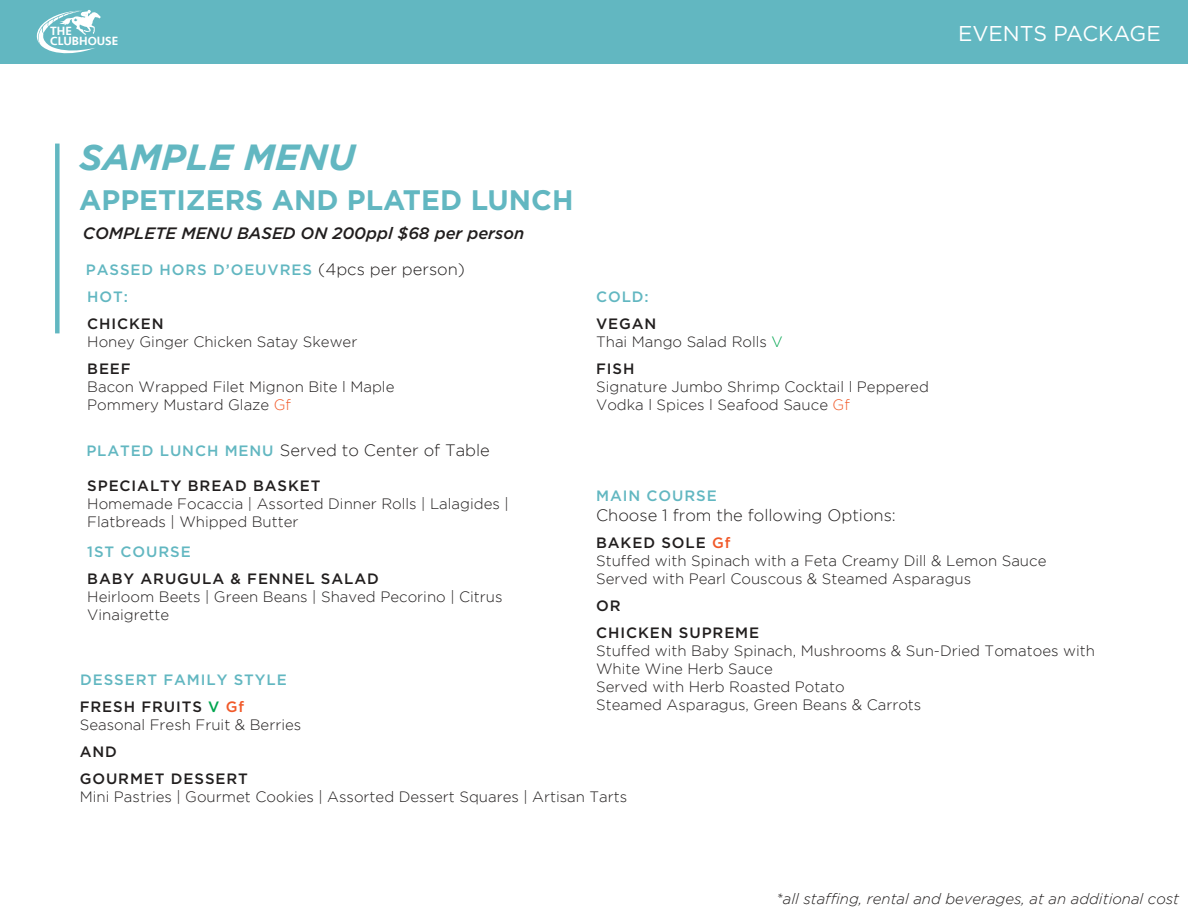
<style>
.page{position:relative;width:1188px;height:918px;background:#fff}
.page>*{position:absolute;margin:0;border:0;box-sizing:border-box;transform-origin:0 0}
.t1{font:italic 700 36.3px "Gotham";color:#62b7c1}
.t2{font:700 28.2px "Gotham";color:#62b7c1}
.t3{font:21.45px "Gotham";color:#fff}
.t4{font:300 16.5px "Gotham";color:#211e1e}
.t5{font:italic 500 16.5px "Gotham";color:#211e1e}
.t6{font:300 15px/18px "Gotham";color:#211e1e}
.t7{font:500 15px/27.8px "Gotham";letter-spacing:.06em;color:#62b7c1}
.t8{font:500 15px/27px "Gotham";letter-spacing:.06em;color:#211e1e}
.t9{font:italic 300 15px "Gotham";color:#211e1e}
.t10{font:500 12.3px/10.6px "Seravek";color:#fff}
.s1{font-weight:300;font-size:16.5px;color:#211e1e}
.s2{color:#f15929}
.s3{font-weight:500;font-size:15px;color:#62b7c1}
.s4{font-weight:500}
.s5{color:#00a54f}
.s6{font-weight:500;color:#f15929}
.s7{color:#211e1e}
</style>
<div class="page">
<div style="left:0;top:0;width:1188px;height:63px;background:#62b7c1"></div>
<svg style="left:36px;top:10px;width:65px;height:44px"></svg>
<div style="left:55px;top:144px;width:5px;height:189px;background:#62b7c1"></div>
<p class="t10" style="left:50px;top:25px;width:70px">THE<br>CLUBHOUSE</p>
<h3 class="t3" style="left:958px;top:19px;width:204px">EVENTS PACKAGE</h3>
<h1 class="t1" style="left:79px;top:136px;width:278px">SAMPLE MENU</h1>
<h2 class="t2" style="left:79px;top:184px;width:496px">APPETIZERS AND PLATED LUNCH</h2>
<p class="t5" style="left:83px;top:224px;width:443px">COMPLETE MENU BASED ON 200ppl $68 per person</p>
<p class="t7" style="left:86px;top:256px;width:381px">PASSED HORS D’OEUVRES <span class="s1">(4pcs per person)</span></p>
<p class="t7" style="left:87px;top:283px;width:42px">HOT:</p>
<p class="t8" style="left:87px;top:310px;width:78px">CHICKEN</p>
<p class="t6" style="left:87px;top:333px;width:272px">Honey Ginger Chicken Satay Skewer</p>
<p class="t8" style="left:87px;top:355px;width:45px">BEEF</p>
<p class="t6" style="left:87px;top:378px;width:309px">Bacon Wrapped Filet Mignon Bite l Maple<br>Pommery Mustard Glaze <span class="s2">Gf</span></p>
<p class="t4" style="left:86px;top:441px;width:405px"><span class="s3">PLATED LUNCH MENU</span> Served to Center of Table</p>
<p class="t7" style="left:596px;top:283px;width:54px">COLD:</p>
<p class="t6" style="left:596px;top:315px;width:188px"><span class="s4">VEGAN<br></span>Thai Mango Salad Rolls <span class="s5">V</span></p>
<p class="t8" style="left:596px;top:355px;width:40px">FISH</p>
<p class="t6" style="left:596px;top:378px;width:334px">Signature Jumbo Shrimp Cocktail l Peppered<br>Vodka l Spices l Seafood Sauce <span class="s2">Gf</span></p>
<p class="t8" style="left:87px;top:472px;width:235px">SPECIALTY BREAD BASKET</p>
<p class="t6" style="left:87px;top:494px;width:423px">Homemade Focaccia | Assorted Dinner Rolls | Lalagides |<br>Flatbreads | Whipped Butter</p>
<p class="t7" style="left:87px;top:538px;width:105px">1ST COURSE</p>
<p class="t8" style="left:87px;top:565px;width:293px">BABY ARUGULA &amp; FENNEL SALAD</p>
<p class="t6" style="left:87px;top:587px;width:417px">Heirloom Beets | Green Beans | Shaved Pecorino | Citrus<br>Vinaigrette</p>
<p class="t7" style="left:596px;top:482px;width:122px">MAIN COURSE</p>
<p class="t4" style="left:596px;top:506px;width:301px">Choose 1 from the following Options:</p>
<p class="t6" style="left:596px;top:533px;width:452px"><span class="s4">BAKED SOLE</span> <span class="s6">Gf<br></span>Stuffed with Spinach with a Feta Creamy Dill &amp; Lemon Sauce<br>Served with Pearl Couscous &amp; Steamed Asparagus</p>
<p class="t8" style="left:596px;top:592px;width:165px">OR<br>CHICKEN SUPREME</p>
<p class="t6" style="left:596px;top:641px;width:500px">Stuffed with Baby Spinach, Mushrooms &amp; Sun-Dried Tomatoes with White Wine Herb Sauce<br>Served with Herb Roasted Potato<br>Steamed Asparagus, Green Beans &amp; Carrots</p>
<p class="t7" style="left:80px;top:665px;width:209px">DESSERT FAMILY STYLE<br><span class="s7">FRESH FRUITS</span> <span class="s5">V</span> <span class="s2">Gf</span></p>
<p class="t6" style="left:80px;top:716px;width:223px">Seasonal Fresh Fruit &amp; Berries</p>
<p class="t8" style="left:80px;top:738px;width:170px">AND<br>GOURMET DESSERT</p>
<p class="t6" style="left:80px;top:788px;width:549px">Mini Pastries | Gourmet Cookies | Assorted Dessert Squares | Artisan Tarts</p>
<p class="t9" style="left:776px;top:891px;width:404px">*all staffing, rental and beverages, at an additional cost</p>
</div>
